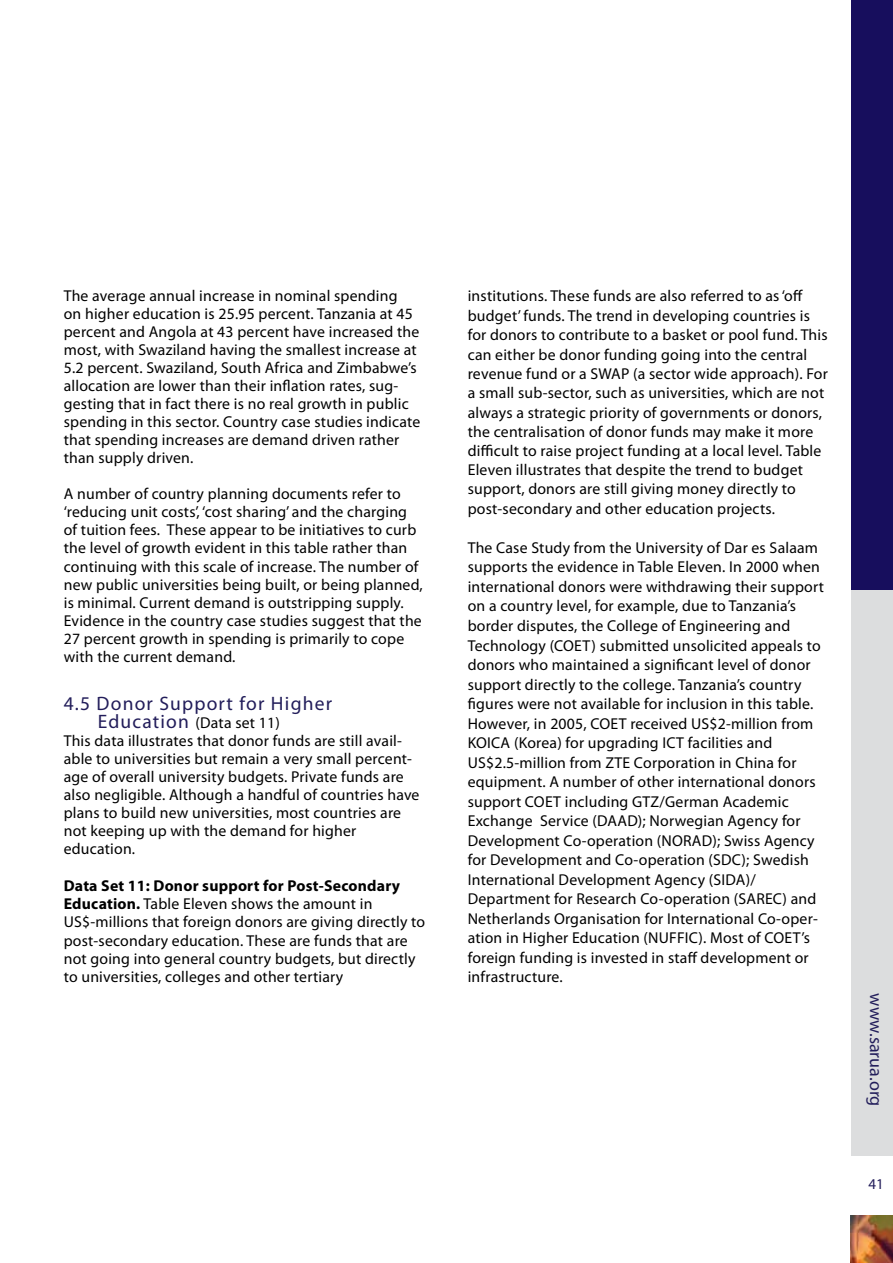
<style>
.page{position:relative;width:893px;height:1263px;background:#fff}
.page>*{position:absolute;margin:0;border:0;box-sizing:border-box;transform-origin:0 0}
.t1{font:19.5px "Myriad Pro";letter-spacing:.06em;color:#221d5a}
.t2{font:18px "Myriad Pro";color:#221d5a}
.t3{font:15.75px/18px "Myriad Pro";letter-spacing:.015em;color:#000}
.t4{font:15px "Myriad Pro";color:#221d5a}
.s1{font-size:19.5px;color:#221d5a}
.s2{font-weight:700}
</style>
<div class="page">
<img style="left:851px;top:1215px;width:42px;height:1px">
<div style="left:851px;top:0;width:42px;height:590px;background:#170e5d"></div>
<div style="left:851px;top:590px;width:42px;height:566px;background:#dcddde"></div>
<img style="left:851px;top:1216px;width:42px;height:47px">
<p class="t3" style="left:64px;top:286px;width:358px">The average annual increase in nominal spending<br>on higher education is 25.95 percent. Tanzania at 45 percent and Angola at 43 percent have increased the most, with Swaziland having the smallest increase at 5.2 percent. Swaziland, South Africa and Zimbabwe’s allocation are lower than their inflation rates, sug&shy;gesting that in fact there is no real growth in public spending in this sector. Country case studies indicate that spending increases are demand driven rather than supply driven.</p>
<p class="t3" style="left:64px;top:485px;width:361px">A number of country planning documents refer to ‘reducing unit costs’, ‘cost sharing’ and the charging of tuition fees. These appear to be initiatives to curb the level of growth evident in this table rather than continuing with this scale of increase. The number of new public universities being built, or being planned, is minimal. Current demand is outstripping supply.<br>Evidence in the country case studies suggest that the 27 percent growth in spending is primarily to cope with the current demand.</p>
<p class="t1" style="left:64px;top:691px;width:270px">4.5 Donor Support for Higher</p>
<p class="t3" style="left:64px;top:713px;width:357px;text-indent:34px"><span class="s1">Education</span> (Data set 11)<br>This data illustrates that donor funds are still avail&shy;able to universities but remain a very small percent&shy;age of overall university budgets. Private funds are also negligible. Although a handful of countries have plans to build new universities, most countries are not keeping up with the demand for higher education.</p>
<p class="t3" style="left:64px;top:876px;width:363px"><span class="s2">Data Set 11: Donor support for Post-Secondary Education.</span> Table Eleven shows the amount in US$-millions that foreign donors are giving directly to post-secondary education. These are funds that are not going into general country budgets, but directly to universities, colleges and other tertiary</p>
<p class="t3" style="left:468px;top:286px;width:362px;line-height:19.4px">institutions. These funds are also referred to as ‘off budget’ funds. The trend in developing countries is for donors to contribute to a basket or pool fund. This can either be donor funding going into the central revenue fund or a SWAP (a sector wide approach). For a small sub-sector, such as universities, which are not always a strategic priority of governments or donors, the centralisation of donor funds may make it more difficult to raise project funding at a local level. Table Eleven illustrates that despite the trend to budget support, donors are still giving money directly to post-secondary and other education projects.</p>
<p class="t3" style="left:468px;top:538px;width:358px;line-height:19.5px">The Case Study from the University of Dar es Salaam supports the evidence in Table Eleven. In 2000 when international donors were withdrawing their support on a country level, for example, due to Tanzania’s border disputes, the College of Engineering and Technology (COET) submitted unsolicited appeals to donors who maintained a significant level of donor support directly to the college. Tanzania’s country figures were not available for inclusion in this table.<br>However, in 2005, COET received US$2-million from KOICA (Korea) for upgrading ICT facilities and US$2.5-million from ZTE Corporation in China for equipment. A number of other international donors support COET including GTZ/German Academic Exchange Service (DAAD); Norwegian Agency for Development Co-operation (NORAD); Swiss Agency for Development and Co-operation (SDC); Swedish International Development Agency (SIDA)/ Department for Research Co-operation (SAREC) and Netherlands Organisation for International Co-oper&shy;ation in Higher Education (NUFFIC). Most of COET’s foreign funding is invested in staff development or infrastructure.</p>
<p class="t2" style="left:887px;top:993px;width:114px;rotate:90deg">www.sarua.org</p>
<p class="t4" style="left:868px;top:1174px;width:17px">41</p>
</div>
